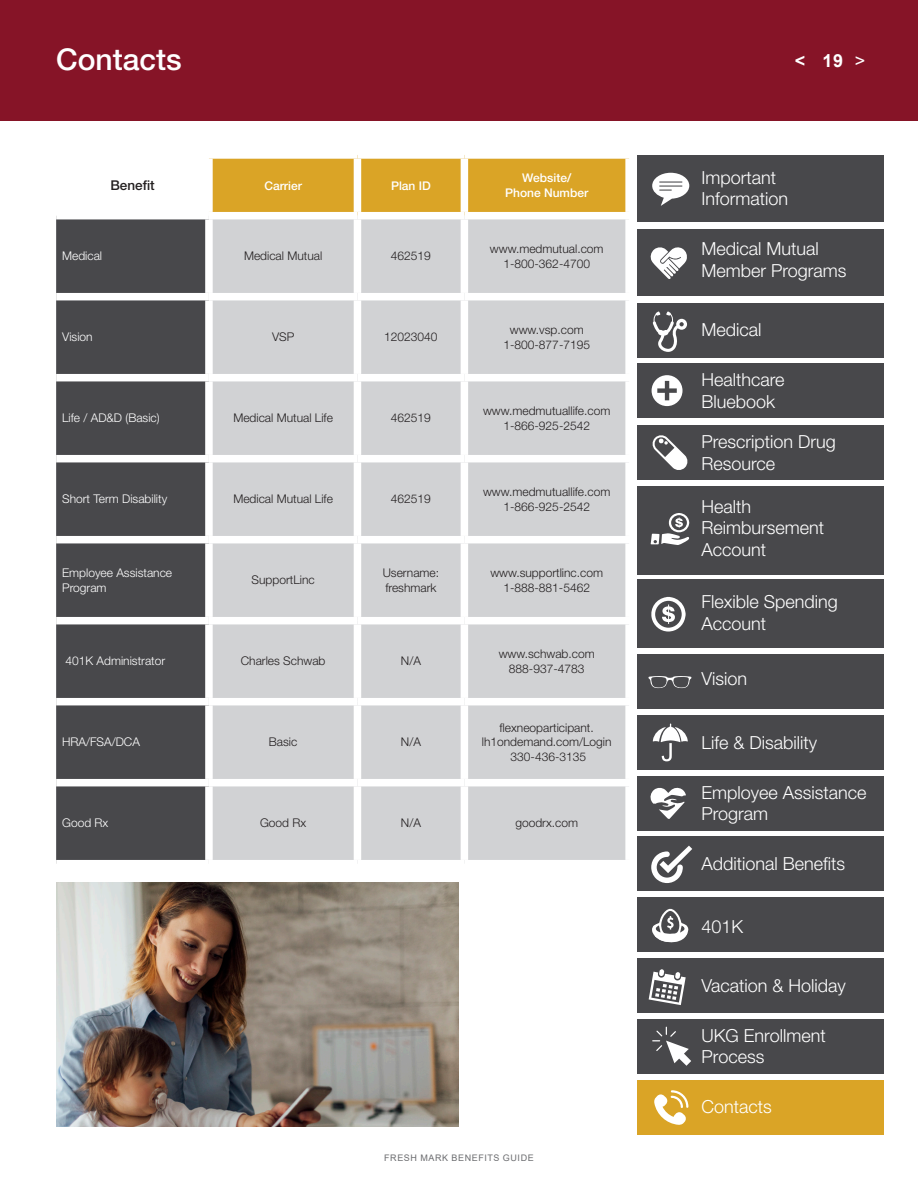
<style>
.page{position:relative;width:918px;height:1188px;background:#fff}
.page>*{position:absolute;margin:0;border:0;box-sizing:border-box;transform-origin:0 0}
.t1{font:500 30px "Helvetica Neue LT Pro";color:#fff}
.t2{font:300 18px/21.6px "Helvetica Neue LT Pro";color:#fff}
.t3{font:700 18px "Arial";color:#fff}
.t4{font:500 13.5px "Helvetica Neue LT Pro";color:#231f20}
.t5{font:300 12px/14.4px "Helvetica Neue LT Pro";color:#231f20;text-align:center}
.t6{font:300 12px/14.4px "Helvetica Neue LT Pro";color:#fff}
.t7{font:500 12px "Helvetica Neue LT Pro";color:#fff}
.t8{font:9px "Arial";letter-spacing:.065em;color:#6c6d70}
.s1{font-weight:400}
</style>
<div class="page">
<div style="left:0;top:0;width:918px;height:121px;background:#861427"></div>
<div style="left:213px;top:159px;width:412px;height:53px;background:#daa426"></div>
<div style="left:56px;top:219px;width:149px;height:641px;background:#48484b"></div>
<div style="left:213px;top:219px;width:412px;height:479px;background:#d1d2d4"></div>
<div style="left:213px;top:543px;width:248px;height:74px;background:#d1d2d4"></div>
<div style="left:213px;top:705px;width:412px;height:155px;background:#d1d2d4"></div>
<div style="left:354px;top:159px;width:7px;height:53px;background:#fff"></div>
<div style="left:461px;top:159px;width:7px;height:53px;background:#fff"></div>
<div style="left:354px;top:219px;width:7px;height:74px;background:#fff"></div>
<div style="left:461px;top:219px;width:7px;height:74px;background:#fff"></div>
<div style="left:56px;top:293px;width:153px;height:7px;background:#fff"></div>
<div style="left:209px;top:293px;width:148px;height:7px;background:#fff"></div>
<div style="left:357px;top:293px;width:107px;height:7px;background:#fff"></div>
<div style="left:354px;top:300px;width:7px;height:74px;background:#fff"></div>
<div style="left:464px;top:293px;width:169px;height:7px;background:#fff"></div>
<div style="left:461px;top:300px;width:7px;height:74px;background:#fff"></div>
<div style="left:56px;top:374px;width:153px;height:7px;background:#fff"></div>
<div style="left:209px;top:374px;width:148px;height:7px;background:#fff"></div>
<div style="left:357px;top:374px;width:107px;height:7px;background:#fff"></div>
<div style="left:354px;top:381px;width:7px;height:74px;background:#fff"></div>
<div style="left:464px;top:374px;width:169px;height:7px;background:#fff"></div>
<div style="left:461px;top:381px;width:7px;height:74px;background:#fff"></div>
<div style="left:56px;top:455px;width:153px;height:7px;background:#fff"></div>
<div style="left:209px;top:455px;width:148px;height:7px;background:#fff"></div>
<div style="left:357px;top:455px;width:107px;height:7px;background:#fff"></div>
<div style="left:354px;top:462px;width:7px;height:74px;background:#fff"></div>
<div style="left:464px;top:455px;width:169px;height:7px;background:#fff"></div>
<div style="left:461px;top:462px;width:7px;height:74px;background:#fff"></div>
<div style="left:56px;top:536px;width:153px;height:7px;background:#fff"></div>
<div style="left:209px;top:536px;width:148px;height:7px;background:#fff"></div>
<div style="left:357px;top:536px;width:107px;height:7px;background:#fff"></div>
<div style="left:354px;top:543px;width:7px;height:74px;background:#fff"></div>
<div style="left:464px;top:536px;width:169px;height:7px;background:#fff"></div>
<div style="left:461px;top:543px;width:7px;height:74px;background:#fff"></div>
<div style="left:56px;top:617px;width:153px;height:7px;background:#fff"></div>
<div style="left:209px;top:617px;width:148px;height:7px;background:#fff"></div>
<div style="left:357px;top:617px;width:107px;height:7px;background:#fff"></div>
<div style="left:354px;top:624px;width:7px;height:74px;background:#fff"></div>
<div style="left:464px;top:617px;width:169px;height:7px;background:#fff"></div>
<div style="left:461px;top:624px;width:7px;height:74px;background:#fff"></div>
<div style="left:56px;top:698px;width:153px;height:7px;background:#fff"></div>
<div style="left:354px;top:705px;width:7px;height:74px;background:#fff"></div>
<div style="left:461px;top:705px;width:7px;height:74px;background:#fff"></div>
<div style="left:56px;top:779px;width:153px;height:7px;background:#fff"></div>
<div style="left:209px;top:779px;width:148px;height:7px;background:#fff"></div>
<div style="left:357px;top:779px;width:107px;height:7px;background:#fff"></div>
<div style="left:354px;top:786px;width:7px;height:74px;background:#fff"></div>
<div style="left:464px;top:779px;width:169px;height:7px;background:#fff"></div>
<div style="left:461px;top:786px;width:7px;height:74px;background:#fff"></div>
<img style="left:56px;top:882px;width:403px;height:244px">
<div style="left:637px;top:229px;width:247px;height:67px;background:#48484b"></div>
<div style="left:637px;top:155px;width:247px;height:67px;background:#48484b"></div>
<div style="left:637px;top:303px;width:247px;height:54px;background:#48484b"></div>
<div style="left:637px;top:363px;width:247px;height:55px;background:#48484b"></div>
<div style="left:637px;top:425px;width:247px;height:55px;background:#48484b"></div>
<div style="left:637px;top:486px;width:247px;height:88px;background:#48484b"></div>
<div style="left:637px;top:580px;width:247px;height:68px;background:#48484b"></div>
<div style="left:637px;top:715px;width:247px;height:54px;background:#48484b"></div>
<div style="left:637px;top:776px;width:247px;height:54px;background:#48484b"></div>
<div style="left:637px;top:897px;width:247px;height:55px;background:#48484b"></div>
<div style="left:637px;top:958px;width:247px;height:55px;background:#48484b"></div>
<div style="left:637px;top:1019px;width:247px;height:54px;background:#48484b"></div>
<div style="left:637px;top:1080px;width:247px;height:54px;background:#daa426"></div>
<div style="left:637px;top:837px;width:247px;height:54px;background:#48484b"></div>
<div style="left:637px;top:654px;width:247px;height:55px;background:#48484b"></div>
<svg style="left:653px;top:311px;width:34px;height:41px"></svg>
<svg style="left:648px;top:676px;width:44px;height:12px"></svg>
<svg style="left:653px;top:724px;width:35px;height:37px"></svg>
<svg style="left:650px;top:247px;width:37px;height:32px"></svg>
<svg style="left:651px;top:513px;width:38px;height:32px"></svg>
<svg style="left:652px;top:173px;width:37px;height:33px"></svg>
<svg style="left:654px;top:1090px;width:34px;height:35px"></svg>
<svg style="left:652px;top:435px;width:36px;height:35px"></svg>
<svg style="left:652px;top:908px;width:36px;height:35px"></svg>
<svg style="left:651px;top:597px;width:35px;height:35px"></svg>
<svg style="left:649px;top:969px;width:37px;height:36px"></svg>
<svg style="left:651px;top:846px;width:41px;height:37px"></svg>
<svg style="left:652px;top:375px;width:31px;height:31px"></svg>
<svg style="left:650px;top:787px;width:36px;height:32px"></svg>
<svg style="left:652px;top:1026px;width:39px;height:40px"></svg>
<p class="t1" style="left:56px;top:41px;width:127px">Contacts</p>
<p class="t4" style="left:110px;top:177px;width:46px">Benefit</p>
<p class="t7" style="left:264px;top:178px;width:39px">Carrier</p>
<p class="t7" style="left:391px;top:178px;width:41px">Plan ID</p>
<p class="t6" style="left:62px;top:249px;width:42px">Medical</p>
<p class="t5" style="left:244px;top:249px;width:80px">Medical Mutual</p>
<p class="t5" style="left:391px;top:249px;width:42px">462519</p>
<p class="t7" style="left:522px;top:171px;width:51px">Website/</p>
<p class="t7" style="left:505px;top:185px;width:85px">Phone Number</p>
<p class="t5" style="left:490px;top:242px;width:115px">www.medmutual.com</p>
<p class="t5" style="left:503px;top:256px;width:88px">1-800-362-4700</p>
<p class="t6" style="left:62px;top:330px;width:32px">Vision</p>
<p class="t5" style="left:272px;top:330px;width:24px">VSP</p>
<p class="t5" style="left:384px;top:330px;width:55px">12023040</p>
<p class="t5" style="left:503px;top:323px;width:88px">www.vsp.com<br>1-800-877-7195</p>
<p class="t6" style="left:62px;top:411px;width:99px">Life / AD&amp;D (Basic)</p>
<p class="t5" style="left:233px;top:411px;width:101px">Medical Mutual Life</p>
<p class="t5" style="left:391px;top:411px;width:42px">462519</p>
<p class="t5" style="left:483px;top:404px;width:129px">www.medmutuallife.com<br>1-866-925-2542</p>
<p class="t6" style="left:62px;top:492px;width:107px">Short Term Disability</p>
<p class="t5" style="left:233px;top:492px;width:101px">Medical Mutual Life</p>
<p class="t5" style="left:391px;top:492px;width:42px">462519</p>
<p class="t5" style="left:483px;top:485px;width:129px">www.medmutuallife.com<br>1-866-925-2542</p>
<p class="t6" style="left:62px;top:566px;width:112px">Employee Assistance<br>Program</p>
<p class="t5" style="left:252px;top:573px;width:65px">SupportLinc</p>
<p class="t5" style="left:383px;top:566px;width:58px;text-align:left">Username: freshmark</p>
<p class="t5" style="left:490px;top:566px;width:114px">www.supportlinc.com<br>1-888-881-5462</p>
<p class="t6" style="left:65px;top:654px;width:101px">401K Administrator</p>
<p class="t5" style="left:241px;top:654px;width:86px">Charles Schwab</p>
<p class="t5" style="left:401px;top:654px;width:22px">N/A</p>
<p class="t5" style="left:499px;top:647px;width:98px">www.schwab.com<br>888-937-4783</p>
<p class="t6" style="left:62px;top:735px;width:79px">HRA/FSA/DCA</p>
<p class="t5" style="left:269px;top:735px;width:30px">Basic</p>
<p class="t5" style="left:401px;top:735px;width:22px">N/A</p>
<p class="t5" style="left:482px;top:720px;width:131px">flexneoparticipant. lh1ondemand.com/Login</p>
<p class="t5" style="left:511px;top:749px;width:77px">330-436-3135</p>
<p class="t6" style="left:62px;top:816px;width:48px">Good Rx</p>
<p class="t5" style="left:260px;top:816px;width:48px">Good Rx</p>
<p class="t5" style="left:401px;top:816px;width:22px">N/A</p>
<p class="t5" style="left:515px;top:816px;width:64px">goodrx.com</p>
<p class="t8" style="left:384px;top:1152px;width:151px">FRESH MARK BENEFITS GUIDE</p>
<h2 class="t3" style="left:795px;top:48px;width:72px">&lt; 19 <span class="s1">&gt;</span></h2>
<p class="t2" style="left:702px;top:166px;width:76px">Important</p>
<p class="t2" style="left:702px;top:188px;width:88px">Information</p>
<p class="t2" style="left:702px;top:238px;width:119px">Medical Mutual</p>
<p class="t2" style="left:702px;top:259px;width:147px">Member Programs</p>
<p class="t2" style="left:702px;top:319px;width:62px">Medical</p>
<p class="t2" style="left:702px;top:369px;width:85px">Healthcare<br>Bluebook</p>
<p class="t2" style="left:702px;top:431px;width:136px">Prescription Drug<br>Resource</p>
<p class="t2" style="left:702px;top:495px;width:51px">Health</p>
<p class="t2" style="left:702px;top:517px;width:124px">Reimbursement</p>
<p class="t2" style="left:702px;top:539px;width:66px">Account</p>
<p class="t2" style="left:702px;top:591px;width:138px">Flexible Spending</p>
<p class="t2" style="left:702px;top:612px;width:66px">Account</p>
<p class="t2" style="left:702px;top:667px;width:47px">Vision</p>
<p class="t2" style="left:702px;top:731px;width:117px">Life &amp; Disability</p>
<p class="t2" style="left:702px;top:781px;width:167px">Employee Assistance<br>Program</p>
<p class="t2" style="left:702px;top:852px;width:145px">Additional Benefits</p>
<p class="t2" style="left:702px;top:915px;width:43px">401K</p>
<p class="t2" style="left:702px;top:974px;width:146px">Vacation &amp; Holiday</p>
<p class="t2" style="left:702px;top:1024px;width:126px">UKG Enrollment<br>Process</p>
<p class="t2" style="left:702px;top:1095px;width:72px">Contacts</p>
</div>
